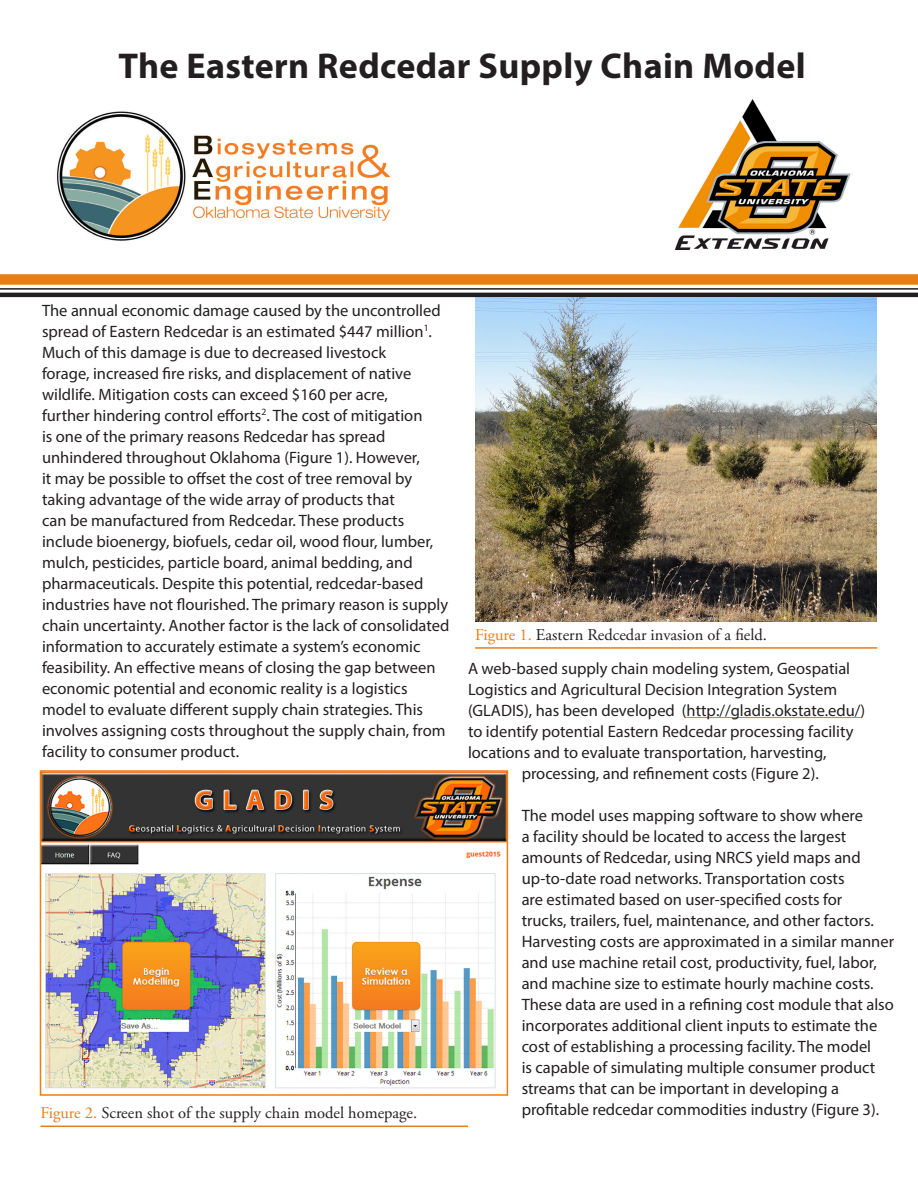
<style>
.page{position:relative;width:918px;height:1188px;background:#fff}
.page>*{position:absolute;margin:0;border:0;box-sizing:border-box;transform-origin:0 0}
.t1{font:700 36px "Myriad Pro";letter-spacing:.01em;color:#231f20}
.t2{font:16.5px/21px "Myriad Pro";color:#231f20}
.t3{font:16.5px "Adobe Garamond Pro";color:#231f20}
.s1{color:#ea7d14}
</style>
<div class="page">
<hr style="left:0;top:288px;width:918px;height:2px;background:#231f20">
<hr style="left:0;top:293px;width:918px;height:4px;background:#231f20">
<div style="left:0;top:274px;width:918px;height:11px;background:#ea7d14"></div>
<img style="left:674px;top:99px;width:177px;height:151px">
<img style="left:56px;top:111px;width:335px;height:130px">
<img style="left:475px;top:297px;width:401px;height:324px">
<hr style="left:475px;top:647px;width:403px;height:2px;background:#ea7d14">
<img style="left:43px;top:773px;width:462px;height:316px">
<div style="left:40px;top:770px;width:468px;height:326px;border:2px solid #ea7d14"></div>
<hr style="left:40px;top:1126px;width:428px;height:1px;background:#ea7d14">
<hr style="left:687px;top:717px;width:174px;height:1px;background:#ea7d14">
<p class="t1" style="left:118px;top:43px;width:689px">The Eastern Redcedar Supply Chain Model</p>
<p class="t2" style="left:42px;top:300px;width:409px">The annual economic damage caused by the uncontrolled spread of Eastern Redcedar is an estimated $447 million<sup>1</sup>.<br>Much of this damage is due to decreased livestock<br>forage, increased fire risks, and displacement of native wildlife. Mitigation costs can exceed $160 per acre,<br>further hindering control efforts<sup>2</sup>. The cost of mitigation<br>is one of the primary reasons Redcedar has spread unhindered throughout Oklahoma (Figure 1). However,<br>it may be possible to offset the cost of tree removal by taking advantage of the wide array of products that<br>can be manufactured from Redcedar. These products include bioenergy, biofuels, cedar oil, wood flour, lumber, mulch, pesticides, particle board, animal bedding, and pharmaceuticals. Despite this potential, redcedar-based industries have not flourished. The primary reason is supply chain uncertainty. Another factor is the lack of consolidated information to accurately estimate a system’s economic feasibility. An effective means of closing the gap between economic potential and economic reality is a logistics model to evaluate different supply chain strategies. This involves assigning costs throughout the supply chain, from facility to consumer product.</p>
<p class="t3" style="left:40px;top:1103px;width:378px"><span class="s1">Figure 2.</span> Screen shot of the supply chain model homepage.</p>
<p class="t3" style="left:475px;top:625px;width:293px"><span class="s1">Figure 1.</span> Eastern Redcedar invasion of a field.</p>
<p class="t2" style="left:468px;top:658px;width:384px">A web-based supply chain modeling system, Geospatial</p>
<p class="t2" style="left:468px;top:679px;width:371px">Logistics and Agricultural Decision Integration System</p>
<p class="t2" style="left:468px;top:700px;width:399px">(GLADIS), has been developed (http://gladis.okstate.edu/)</p>
<p class="t2" style="left:468px;top:721px;width:387px">to identify potential Eastern Redcedar processing facility</p>
<p class="t2" style="left:468px;top:742px;width:360px">locations and to evaluate transportation, harvesting,</p>
<p class="t2" style="left:522px;top:763px;width:299px">processing, and refinement costs (Figure 2).</p>
<p class="t2" style="left:522px;top:805px;width:374px">The model uses mapping software to show where<br>a facility should be located to access the largest amounts of Redcedar, using NRCS yield maps and up-to-date road networks. Transportation costs<br>are estimated based on user-specified costs for<br>trucks, trailers, fuel, maintenance, and other factors.<br>Harvesting costs are approximated in a similar manner and use machine retail cost, productivity, fuel, labor, and machine size to estimate hourly machine costs.<br>These data are used in a refining cost module that also incorporates additional client inputs to estimate the cost of establishing a processing facility. The model<br>is capable of simulating multiple consumer product streams that can be important in developing a profitable redcedar commodities industry (Figure 3).</p>
</div>
